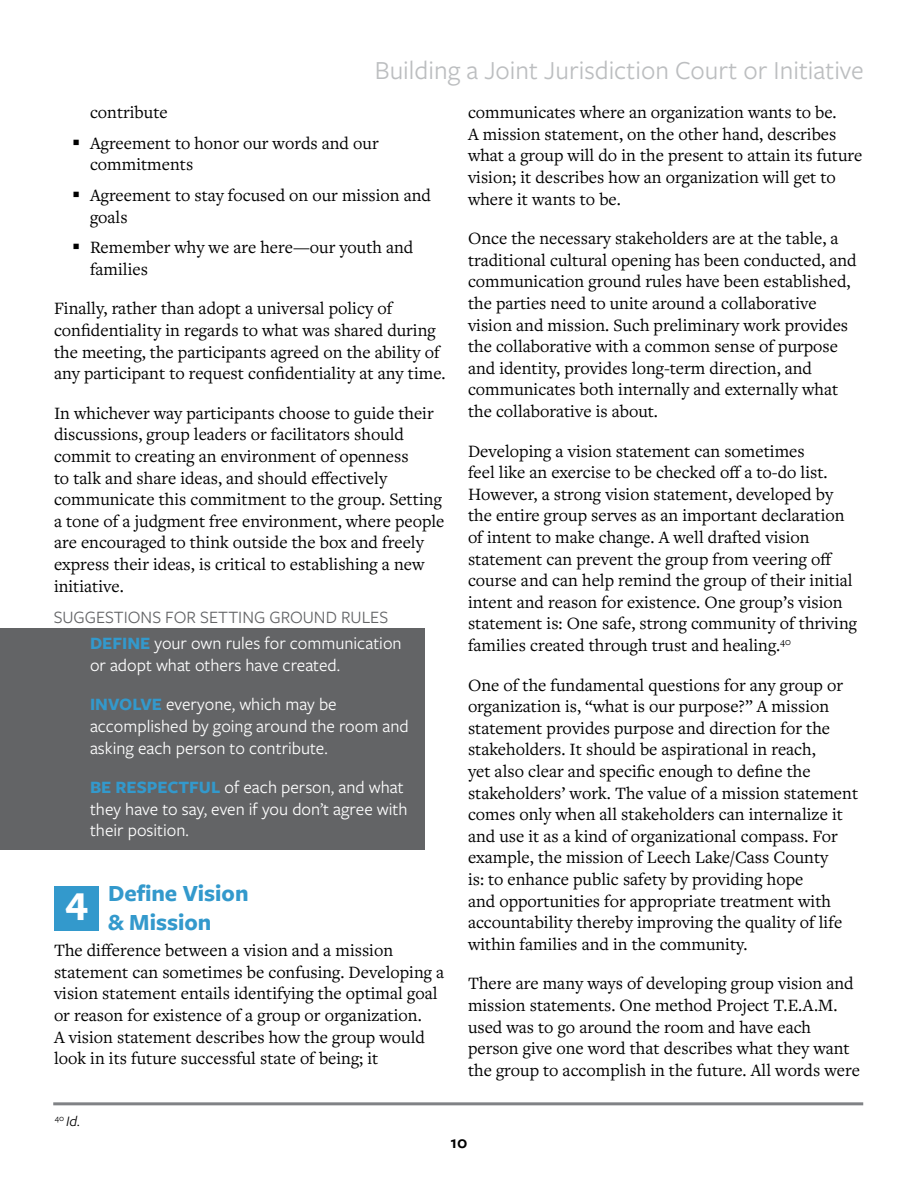
<style>
.page{position:relative;width:918px;height:1188px;background:#fff}
.page>*{position:absolute;margin:0;border:0;box-sizing:border-box;transform-origin:0 0}
.t1{font:700 40.5px "Freight Sans Pro";color:#fff}
.t2{font:27px "Freight Sans Pro";color:#bcbec0}
.t3{font:700 24px/28.8px "Freight Sans Pro";color:#39c}
.t4{font:18px/21.6px "Freight Text Pro";color:#000}
.t5{font:18px/21.6px "Freight Sans Pro";color:#fff}
.t6{font:18px "Freight Sans Pro";color:#636466}
.t7{font:600 18px "Freight Sans Pro";color:#000}
.t8{font:italic 15px "Freight Sans Pro";color:#000}
.s1{font-weight:700;color:#39c}
</style>
<div class="page">
<div style="left:0;top:628px;width:425px;height:222px;background:#636466"></div>
<div style="left:54px;top:886px;width:45px;height:45px;background:#39c"></div>
<hr style="left:53px;top:1102px;width:810px;height:3px;background:#808285">
<h2 class="t2" style="left:375px;top:52px;width:491px">Building a Joint Jurisdiction Court or Initiative</h2>
<p class="t4" style="left:90px;top:97px;width:290px;line-height:30.6px">contribute<br>Agreement to honor our words and our</p>
<p class="t4" style="left:90px;top:149px;width:343px;line-height:30.6px">commitments<br>Agreement to stay focused on our mission and</p>
<p class="t4" style="left:90px;top:201px;width:325px;line-height:30.6px">goals<br>Remember why we are here—our youth and</p>
<p class="t4" style="left:54px;top:249px;width:340px;line-height:39.6px;text-indent:36px">families<br>Finally, rather than adopt a universal policy of</p>
<p class="t4" style="left:54px;top:319px;width:393px">confidentiality in regards to what was shared during the meeting, the participants agreed on the ability of any participant to request confidentiality at any time.</p>
<p class="t4" style="left:54px;top:402px;width:392px">In whichever way participants choose to guide their discussions, group leaders or facilitators should commit to creating an environment of openness<br>to talk and share ideas, and should effectively communicate this commitment to the group. Setting a tone of a judgment free environment, where people are encouraged to think outside the box and freely express their ideas, is critical to establishing a new initiative.</p>
<p class="t6" style="left:54px;top:605px;width:336px">SUGGESTIONS FOR SETTING GROUND RULES</p>
<p class="t5" style="left:90px;top:632px;width:313px"><span class="s1">DEFINE</span> your own rules for communication or adopt what others have created.</p>
<p class="t5" style="left:90px;top:693px;width:320px"><span class="s1">INVOLVE</span> everyone, which may be accomplished by going around the room and asking each person to contribute.</p>
<p class="t5" style="left:90px;top:776px;width:319px"><span class="s1">BE RESPECTFUL</span> of each person, and what they have to say, even if you don’t agree with their position.</p>
<h3 class="t3" style="left:108px;top:878px;width:142px">Define Vision &amp; Mission</h3>
<p class="t4" style="left:54px;top:939px;width:392px">The difference between a vision and a mission statement can sometimes be confusing. Developing a vision statement entails identifying the optimal goal or reason for existence of a group or organization.<br>A vision statement describes how the group would look in its future successful state of being; it</p>
<h1 class="t1" style="left:65px;top:872px;width:25px">4</h1>
<p class="t8" style="left:55px;top:1111px;width:27px"><sup>40</sup> Id.</p>
<p class="t4" style="left:468px;top:101px;width:396px">communicates where an organization wants to be.<br>A mission statement, on the other hand, describes what a group will do in the present to attain its future vision; it describes how an organization will get to where it wants to be.</p>
<p class="t4" style="left:468px;top:227px;width:390px">Once the necessary stakeholders are at the table, a traditional cultural opening has been conducted, and communication ground rules have been established, the parties need to unite around a collaborative vision and mission. Such preliminary work provides the collaborative with a common sense of purpose and identity, provides long-term direction, and communicates both internally and externally what the collaborative is about.</p>
<p class="t4" style="left:468px;top:439px;width:391px">Developing a vision statement can sometimes<br>feel like an exercise to be checked off a to-do list.<br>However, a strong vision statement, developed by the entire group serves as an important declaration of intent to make change. A well drafted vision statement can prevent the group from veering off course and can help remind the group of their initial intent and reason for existence. One group’s vision statement is: One safe, strong community of thriving families created through trust and healing.<sup>40</sup></p>
<p class="t4" style="left:468px;top:673px;width:392px">One of the fundamental questions for any group or organization is, “what is our purpose?” A mission statement provides purpose and direction for the stakeholders. It should be aspirational in reach,<br>yet also clear and specific enough to define the stakeholders’ work. The value of a mission statement comes only when all stakeholders can internalize it and use it as a kind of organizational compass. For example, the mission of Leech Lake/Cass County<br>is: to enhance public safety by providing hope<br>and opportunities for appropriate treatment with accountability thereby improving the quality of life within families and in the community.</p>
<p class="t4" style="left:468px;top:972px;width:394px">There are many ways of developing group vision and mission statements. One method Project T.E.A.M. used was to go around the room and have each person give one word that describes what they want the group to accomplish in the future. All words were</p>
<p class="t7" style="left:451px;top:1130px;width:18px">10</p>
</div>
